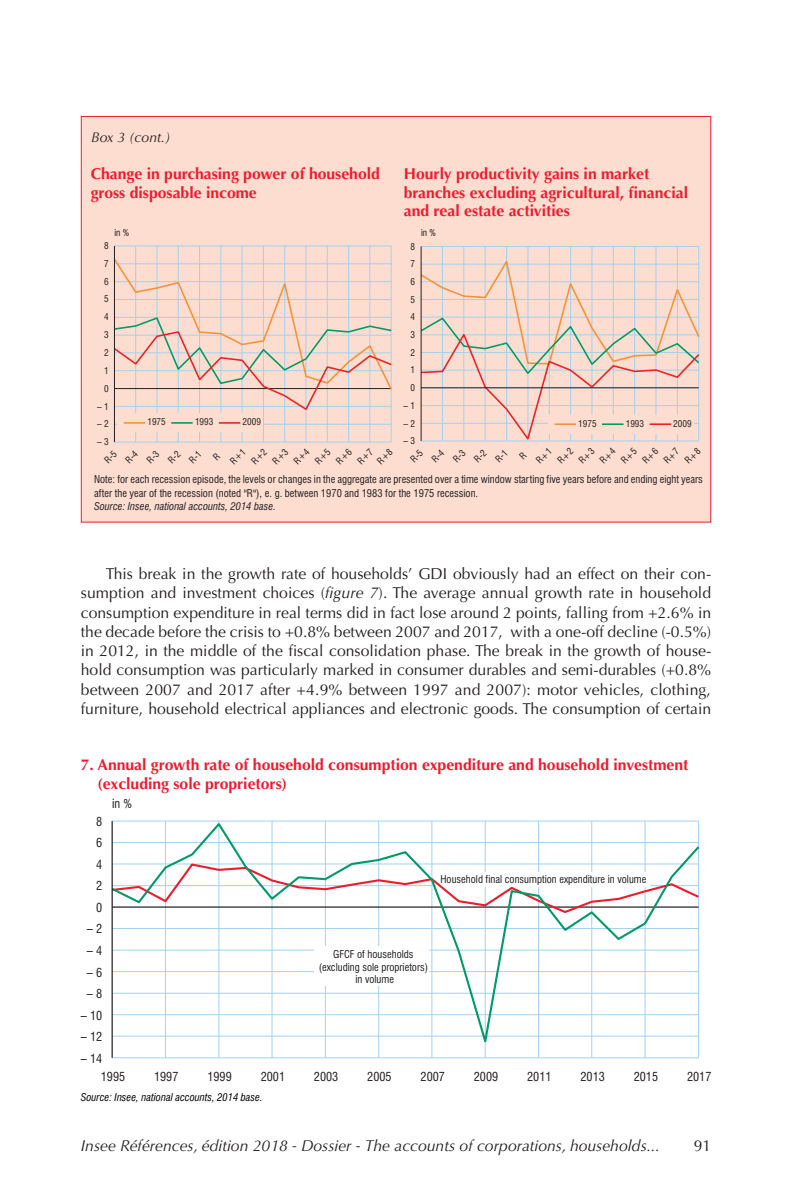
<style>
.page{position:relative;width:807px;height:1194px;background:#fff}
.page>*{position:absolute;margin:0;border:0;box-sizing:border-box;transform-origin:0 0}
.t1{font:15.75px/19.2px "Optima LT Std";color:#231f20;text-align:justify}
.t2{font:700 15.75px/18.4px "Optima LT Std";color:#ee1b2c}
.t3{font:italic 15.75px "Optima LT Std";color:#231f20}
.t4{font:italic 14px "Optima LT Std";color:#231f20}
.t5{font:condensed 12.25px "Swiss 721 BT";color:#231f20}
.t6{font:condensed 10.5px/12.6px "Swiss 721 BT";color:#231f20}
.t7{font:italic condensed 10.5px "Swiss 721 BT";color:#231f20}
.t8{font:italic condensed 10.5px "Swiss 721 BT";color:#000}
.t9{font:condensed 9.28px "Swiss 721 BT";color:#231f20}
.s1{font-style:italic}
</style>
<div class="page">
<div style="left:81px;top:116px;width:630px;height:406px;background:#fdddd0;border:1px solid #ee1b2c"></div>
<hr style="left:114px;top:246px;width:277px;height:1px;background:#a1d2f1">
<hr style="left:114px;top:424px;width:277px;height:1px;background:#a1d2f1">
<hr style="left:114px;top:442px;width:277px;height:1px;background:#a1d2f1">
<hr style="left:391px;top:246px;width:1px;height:196px;background:#a1d2f1">
<hr style="left:369px;top:246px;width:1px;height:196px;background:#a1d2f1">
<hr style="left:348px;top:246px;width:1px;height:196px;background:#a1d2f1">
<hr style="left:327px;top:246px;width:1px;height:196px;background:#a1d2f1">
<hr style="left:305px;top:246px;width:1px;height:196px;background:#a1d2f1">
<hr style="left:284px;top:246px;width:1px;height:196px;background:#a1d2f1">
<hr style="left:263px;top:246px;width:1px;height:196px;background:#a1d2f1">
<hr style="left:242px;top:246px;width:1px;height:196px;background:#a1d2f1">
<hr style="left:220px;top:246px;width:1px;height:196px;background:#a1d2f1">
<hr style="left:199px;top:246px;width:1px;height:196px;background:#a1d2f1">
<hr style="left:178px;top:246px;width:1px;height:196px;background:#a1d2f1">
<hr style="left:157px;top:246px;width:1px;height:196px;background:#a1d2f1">
<hr style="left:135px;top:246px;width:1px;height:196px;background:#a1d2f1">
<svg style="left:113px;top:257px;width:279px;height:154px"></svg>
<div style="left:118px;top:413px;width:145px;height:19px;background:#fdddcf"></div>
<hr style="left:124px;top:422px;width:21px;height:2px;background:#f69238">
<hr style="left:171px;top:422px;width:22px;height:2px;background:#009a67">
<hr style="left:219px;top:422px;width:21px;height:2px;background:#ee2123">
<hr style="left:114px;top:246px;width:1px;height:196px;background:#231f20">
<hr style="left:421px;top:246px;width:277px;height:1px;background:#a1d2f1">
<hr style="left:698px;top:246px;width:1px;height:195px;background:#a1d2f1">
<hr style="left:677px;top:246px;width:1px;height:195px;background:#a1d2f1">
<hr style="left:655px;top:246px;width:1px;height:195px;background:#a1d2f1">
<hr style="left:634px;top:246px;width:1px;height:195px;background:#a1d2f1">
<hr style="left:613px;top:246px;width:1px;height:195px;background:#a1d2f1">
<hr style="left:591px;top:246px;width:1px;height:195px;background:#a1d2f1">
<hr style="left:570px;top:246px;width:1px;height:195px;background:#a1d2f1">
<hr style="left:549px;top:246px;width:1px;height:195px;background:#a1d2f1">
<hr style="left:527px;top:246px;width:1px;height:195px;background:#a1d2f1">
<hr style="left:506px;top:246px;width:1px;height:195px;background:#a1d2f1">
<hr style="left:485px;top:246px;width:1px;height:195px;background:#a1d2f1">
<hr style="left:463px;top:246px;width:1px;height:195px;background:#a1d2f1">
<hr style="left:442px;top:246px;width:1px;height:195px;background:#a1d2f1">
<hr style="left:420px;top:246px;width:1px;height:195px;background:#231f20">
<hr style="left:112px;top:1057px;width:586px;height:1px;background:#a1d2f1">
<hr style="left:698px;top:821px;width:1px;height:236px;background:#a1d2f1">
<hr style="left:644px;top:821px;width:1px;height:236px;background:#a1d2f1">
<hr style="left:591px;top:821px;width:1px;height:236px;background:#a1d2f1">
<hr style="left:538px;top:821px;width:1px;height:236px;background:#a1d2f1">
<hr style="left:485px;top:821px;width:1px;height:236px;background:#a1d2f1">
<hr style="left:431px;top:821px;width:1px;height:236px;background:#a1d2f1">
<hr style="left:378px;top:821px;width:1px;height:236px;background:#a1d2f1">
<hr style="left:325px;top:821px;width:1px;height:236px;background:#a1d2f1">
<hr style="left:272px;top:821px;width:1px;height:236px;background:#a1d2f1">
<hr style="left:218px;top:821px;width:1px;height:236px;background:#a1d2f1">
<hr style="left:165px;top:821px;width:1px;height:236px;background:#a1d2f1">
<svg style="left:112px;top:820px;width:588px;height:230px"></svg>
<hr style="left:111px;top:821px;width:2px;height:236px;background:#231f20">
<svg style="left:420px;top:257px;width:280px;height:185px"></svg>
<p class="t4" style="left:91px;top:129px;width:81px">Box 3 (cont.)</p>
<p class="t2" style="left:91px;top:165px;width:291px">Change in purchasing power of household gross disposable income</p>
<p class="t2" style="left:404px;top:165px;width:286px">Hourly productivity gains in market branches excluding agricultural, financial and real estate activities</p>
<p class="t9" style="left:114px;top:227px;width:16px">in %</p>
<p class="t9" style="left:421px;top:227px;width:16px">in %</p>
<p class="t9" style="left:104px;top:240px;width:6px">8</p>
<p class="t9" style="left:410px;top:241px;width:6px">8</p>
<p class="t9" style="left:104px;top:258px;width:6px">7</p>
<p class="t9" style="left:410px;top:258px;width:6px">7</p>
<p class="t9" style="left:104px;top:276px;width:6px">6</p>
<p class="t9" style="left:410px;top:276px;width:6px">6</p>
<p class="t9" style="left:104px;top:293px;width:6px">5</p>
<p class="t9" style="left:410px;top:294px;width:6px">5</p>
<p class="t9" style="left:104px;top:311px;width:6px">4</p>
<p class="t9" style="left:410px;top:311px;width:6px">4</p>
<p class="t9" style="left:104px;top:329px;width:6px">3</p>
<p class="t9" style="left:410px;top:329px;width:6px">3</p>
<p class="t9" style="left:104px;top:347px;width:6px">2</p>
<p class="t9" style="left:410px;top:347px;width:6px">2</p>
<p class="t9" style="left:104px;top:365px;width:6px">1</p>
<p class="t9" style="left:410px;top:364px;width:6px">1</p>
<p class="t9" style="left:104px;top:383px;width:6px">0</p>
<p class="t9" style="left:410px;top:382px;width:6px">0</p>
<p class="t9" style="left:97px;top:400px;width:13px">– 1</p>
<p class="t9" style="left:403px;top:400px;width:13px">– 1</p>
<p class="t9" style="left:97px;top:418px;width:13px">– 2</p>
<p class="t9" style="left:147px;top:416px;width:20px">1975</p>
<p class="t9" style="left:195px;top:416px;width:20px">1993</p>
<p class="t9" style="left:242px;top:416px;width:20px">2009</p>
<p class="t9" style="left:403px;top:417px;width:13px">– 2</p>
<p class="t9" style="left:578px;top:418px;width:20px">1975</p>
<p class="t9" style="left:625px;top:418px;width:20px">1993</p>
<p class="t9" style="left:673px;top:418px;width:20px">2009</p>
<p class="t9" style="left:97px;top:436px;width:13px">– 3</p>
<p class="t9" style="left:403px;top:435px;width:13px">– 3</p>
<p class="t6" style="left:94px;top:472px;width:610px;line-height:13.7px">Note: for each recession episode, the levels or changes in the aggregate are presented over a time window starting five years before and ending eight years after the year of the recession (noted "R"), e. g. between 1970 and 1983 for the 1975 recession.</p>
<p class="t7" style="left:94px;top:500px;width:183px">Source: Insee, national accounts, 2014 base.</p>
<p class="t1" style="left:81px;top:564px;width:632px;text-indent:25px">This break in the growth rate of households’ GDI obviously had an effect on their con‑ sumption and investment choices (<span class="s1">figure 7</span>). The average annual growth rate in household consumption expenditure in real terms did in fact lose around 2 points, falling from +2.6% in the decade before the crisis to +0.8% between 2007 and 2017, with a one‑off decline (‑0.5%) in 2012, in the middle of the fiscal consolidation phase. The break in the growth of house‑ hold consumption was particularly marked in consumer durables and semi‑durables (+0.8% between 2007 and 2017 after +4.9% between 1997 and 2007): motor vehicles, clothing, furniture, household electrical appliances and electronic goods. The consumption of certain</p>
<p class="t2" style="left:97px;top:756px;width:592px;text-indent:-17px">7. Annual growth rate of household consumption expenditure and household investment (excluding sole proprietors)</p>
<p class="t5" style="left:96px;top:814px;width:8px">8</p>
<p class="t5" style="left:96px;top:835px;width:8px">6</p>
<p class="t5" style="left:96px;top:857px;width:8px">4</p>
<p class="t5" style="left:96px;top:878px;width:8px">2</p>
<p class="t5" style="left:96px;top:900px;width:8px">0</p>
<p class="t5" style="left:87px;top:921px;width:17px">– 2</p>
<p class="t5" style="left:87px;top:943px;width:17px">– 4</p>
<p class="t5" style="left:87px;top:964px;width:17px">– 6</p>
<p class="t5" style="left:87px;top:986px;width:17px">– 8</p>
<p class="t5" style="left:81px;top:1007px;width:23px">– 10</p>
<p class="t5" style="left:81px;top:1029px;width:23px">– 12</p>
<p class="t5" style="left:81px;top:1050px;width:23px">– 14</p>
<p class="t5" style="left:112px;top:795px;width:21px">in %</p>
<p class="t6" style="left:440px;top:872px;width:207px">Household final consumption expenditure in volume</p>
<p class="t6" style="left:319px;top:948px;width:111px;text-align:center">GFCF of households (excluding sole proprietors) in volume</p>
<p class="t5" style="left:101px;top:1069px;width:26px">1995</p>
<p class="t5" style="left:154px;top:1069px;width:26px">1997</p>
<p class="t5" style="left:207px;top:1069px;width:26px">1999</p>
<p class="t5" style="left:261px;top:1069px;width:26px">2001</p>
<p class="t5" style="left:314px;top:1069px;width:26px">2003</p>
<p class="t5" style="left:367px;top:1069px;width:26px">2005</p>
<p class="t5" style="left:420px;top:1069px;width:26px">2007</p>
<p class="t5" style="left:474px;top:1069px;width:26px">2009</p>
<p class="t5" style="left:527px;top:1069px;width:26px">2011</p>
<p class="t5" style="left:580px;top:1069px;width:26px">2013</p>
<p class="t5" style="left:633px;top:1069px;width:26px">2015</p>
<p class="t5" style="left:687px;top:1069px;width:26px">2017</p>
<p class="t8" style="left:81px;top:1090px;width:183px">Source: Insee, national accounts, 2014 base.</p>
<p class="t3" style="left:81px;top:1136px;width:580px">Insee Références, édition 2018 - Dossier - The accounts of corporations, households...</p>
<p class="t1" style="left:693px;top:1136px;width:19px">91</p>
</div>
